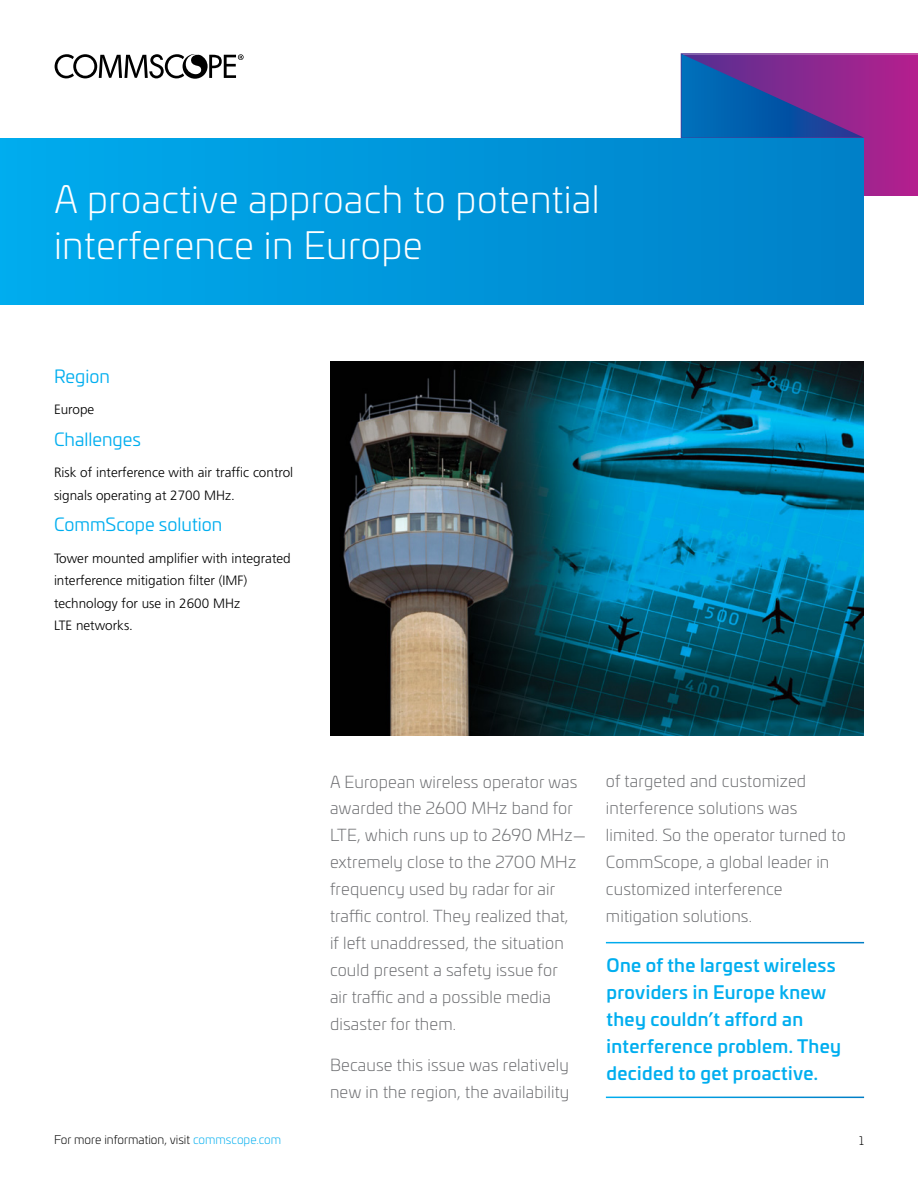
<style>
.page{position:relative;width:918px;height:1188px;background:#fff}
.page>*{position:absolute;margin:0;border:0;box-sizing:border-box;transform-origin:0 0}
.t1{font:300 37.5px/46.5px "Univia Pro";letter-spacing:.01em;color:#fff}
.t2{font:500 18px/27px "Univia Pro";letter-spacing:.02em;color:#00aeef}
.t3{font:18px "Univia Pro";color:#00aeef}
.t4{font:300 16.5px/27px "Univia Pro";letter-spacing:.01em;color:#6d6e71}
.t5{font:300 13.5px/22.5px "Frutiger LT Pro";color:#000}
.t6{font:300 12px "Univia Pro";color:#000}
.s1{color:#00aeef}
</style>
<div class="page">
<div style="left:0;top:138px;width:864px;height:166px;background:linear-gradient(to right,#00acee,#0080c8)"></div>
<svg style="left:681px;top:53px;width:237px;height:143px;background:#4750a9"></svg>
<svg style="left:55px;top:54px;width:189px;height:25px"></svg>
<img style="left:330px;top:361px;width:534px;height:375px">
<h1 class="t1" style="left:54px;top:174px;width:547px">A proactive approach to potential interference in Europe</h1>
<p class="t3" style="left:54px;top:363px;width:57px">Region</p>
<p class="t5" style="left:54px;top:398px;width:42px">Europe</p>
<p class="t3" style="left:54px;top:426px;width:88px">Challenges</p>
<p class="t5" style="left:54px;top:461px;width:241px">Risk of interference with air traffic control signals operating at 2700 MHz.</p>
<p class="t3" style="left:54px;top:511px;width:170px">CommScope solution</p>
<p class="t5" style="left:54px;top:547px;width:238px">Tower mounted amplifier with integrated interference mitigation filter (IMF) technology for use in 2600 MHz<br>LTE networks.</p>
<p class="t4" style="left:330px;top:767px;width:258px">A European wireless operator was awarded the 2600 MHz band for<br>LTE, which runs up to 2690 MHz— extremely close to the 2700 MHz frequency used by radar for air traffic control. They realized that,<br>if left unaddressed, the situation could present a safety issue for<br>air traffic and a possible media disaster for them.</p>
<p class="t4" style="left:330px;top:1051px;width:241px">Because this issue was relatively new in the region, the availability</p>
<p class="t4" style="left:606px;top:767px;width:241px">of targeted and customized interference solutions was limited. So the operator turned to<br>CommScope, a global leader in customized interference mitigation solutions.</p>
<p class="t2" style="left:607px;top:951px;width:236px">One of the largest wireless providers in Europe knew they couldn’t afford an interference problem. They decided to get proactive.</p>
<p class="t6" style="left:54px;top:1131px;width:229px">For more information, visit <span class="s1">commscope.com</span></p>
<p class="t6" style="left:859px;top:1132px;width:6px">1</p>
</div>
